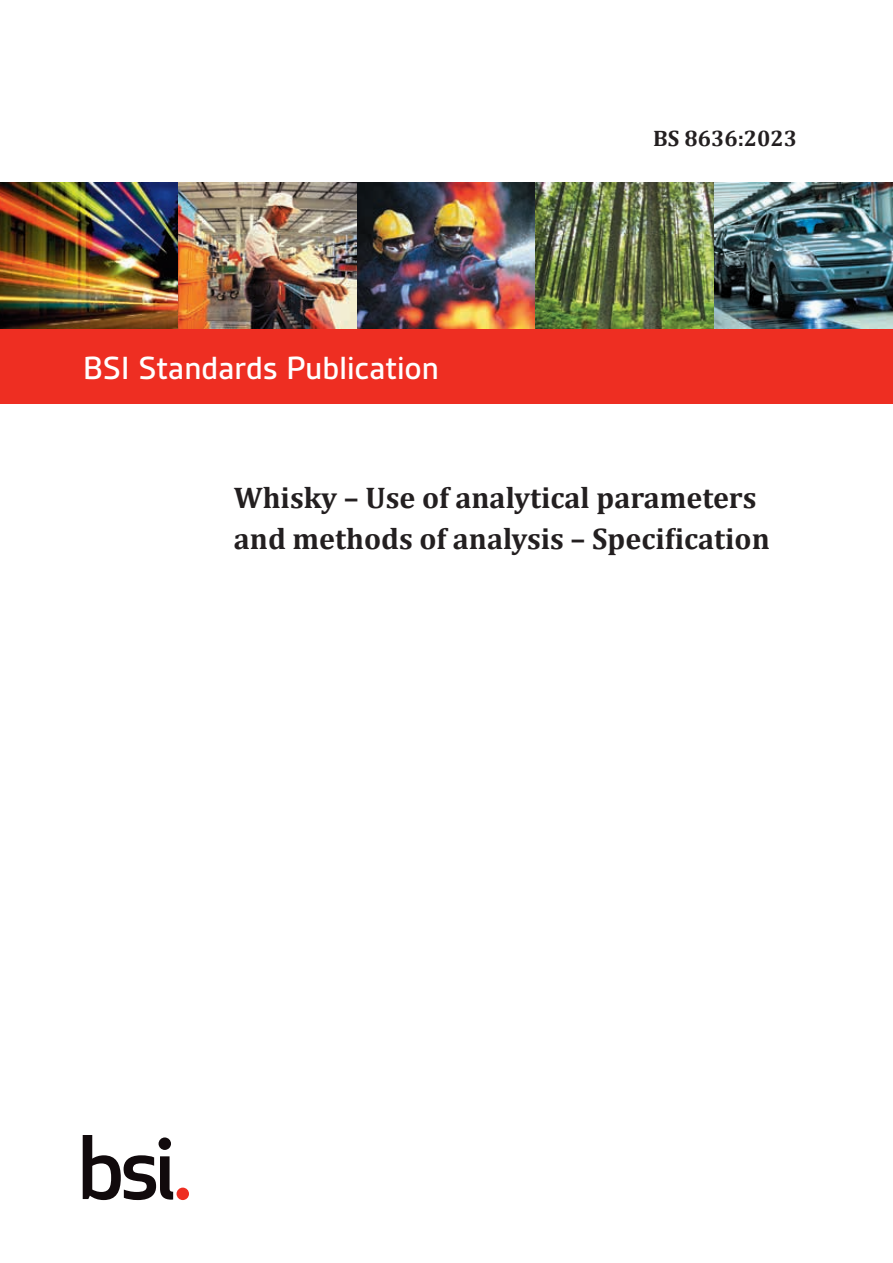
<style>
.page{position:relative;width:893px;height:1263px;background:#fff}
.page>*{position:absolute;margin:0;border:0;box-sizing:border-box;transform-origin:0 0}
.t1{font:500 34.5px "BSI Gesta";letter-spacing:-.015em;color:#fff}
.BS_Cover_Title_A{font:700 30px/40.5px "Cambria";color:#231f20}
.t2{font:700 22.5px "Cambria";color:#231f20}
</style>
<div class="page">
<img style="left:0;top:183px;width:179px;height:146px">
<img style="left:179px;top:183px;width:178px;height:146px">
<img style="left:357px;top:183px;width:179px;height:146px">
<img style="left:536px;top:183px;width:178px;height:146px">
<img style="left:714px;top:183px;width:179px;height:146px">
<div style="left:0;top:329px;width:893px;height:75px;background:#ee2e22"></div>
<svg style="left:83px;top:1135px;width:90px;height:65px"></svg>
<div style="left:177px;top:1187px;width:12px;height:13px;background:#ee2e22;border-radius:50%"></div>
<p class="t1" style="left:83px;top:350px;width:358px">BSI Standards Publication</p>
<p class="t2" style="left:653px;top:122px;width:145px">BS 8636:2023</p>
<p class="BS_Cover_Title_A" style="left:234px;top:477px;width:537px">Whisky – Use of analytical parameters and methods of analysis – Specification</p>
</div>
